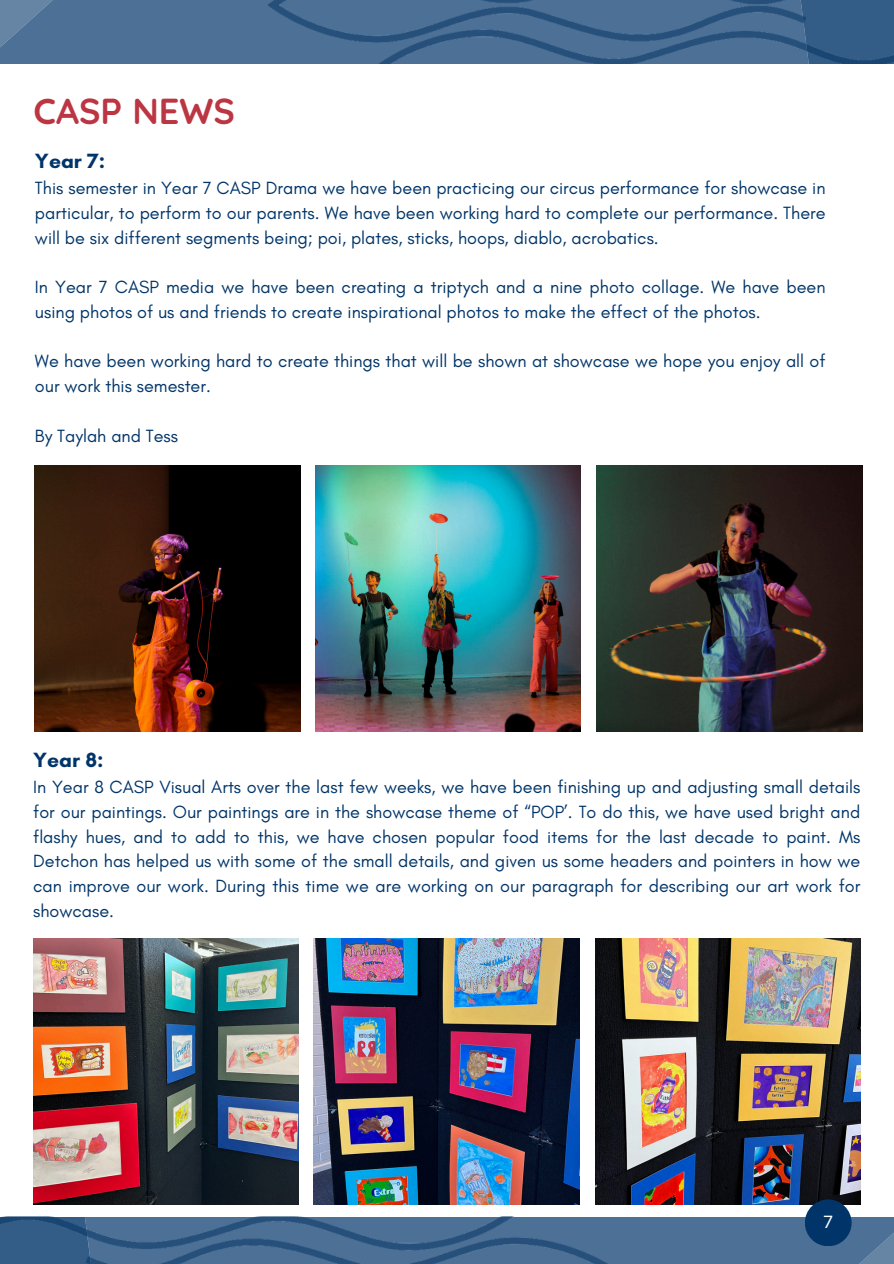
<style>
.page{position:relative;width:894px;height:1264px;background:#fff}
.page>*{position:absolute;margin:0;border:0;box-sizing:border-box;transform-origin:0 0}
.t1{font:700 36px "Quicksand";color:#bc3542}
.t2{font:700 21px "Glacial Indifference";color:#013569}
.t3{font:18px/24.8px "Glacial Indifference";color:#013569;text-align:justify}
.t4{font:17.1px "Lato";color:#fff}
</style>
<div class="page">
<svg style="left:0;top:0;width:253px;height:63px;background:#4f7297"></svg>
<div style="left:638px;top:1216px;width:255px;height:47px;background:#4d7196"></div>
<img style="left:0;top:1216px;width:638px;height:47px">
<img style="left:253px;top:0;width:640px;height:64px">
<img style="left:33px;top:938px;width:266px;height:266px">
<img style="left:313px;top:938px;width:266px;height:266px">
<img style="left:595px;top:938px;width:265px;height:266px">
<img style="left:35px;top:465px;width:265px;height:266px">
<img style="left:315px;top:465px;width:265px;height:266px">
<img style="left:596px;top:465px;width:265px;height:266px">
<div style="left:804px;top:1199px;width:47px;height:47px;background:#013569;border-radius:50%"></div>
<p class="t1" style="left:33px;top:88px;width:203px">CASP NEWS</p>
<p class="t2" style="left:35px;top:148px;width:72px">Year 7:</p>
<p class="t3" style="left:35px;top:175px;width:791px">This semester in Year 7 CASP Drama we have been practicing our circus performance for showcase in particular, to perform to our parents. We have been working hard to complete our performance. There will be six different segments being; poi, plates, sticks, hoops, diablo, acrobatics.</p>
<p class="t3" style="left:35px;top:274px;width:791px">In Year 7 CASP media we have been creating a triptych and a nine photo collage. We have been using photos of us and friends to create inspirational photos to make the effect of the photos.</p>
<p class="t3" style="left:35px;top:349px;width:791px">We have been working hard to create things that will be shown at showcase we hope you enjoy all of our work this semester.</p>
<p class="t3" style="left:35px;top:423px;width:145px">By Taylah and Tess</p>
<p class="t2" style="left:33px;top:747px;width:72px">Year 8:</p>
<p class="t3" style="left:33px;top:774px;width:828px">In Year 8 CASP Visual Arts over the last few weeks, we have been finishing up and adjusting small details for our paintings. Our paintings are in the showcase theme of “POP’. To do this, we have used bright and flashy hues, and to add to this, we have chosen popular food items for the last decade to paint. Ms Detchon has helped us with some of the small details, and given us some headers and pointers in how we can improve our work. During this time we are working on our paragraph for describing our art work for showcase.</p>
<p class="t4" style="left:823px;top:1210px;width:11px">7</p>
</div>
